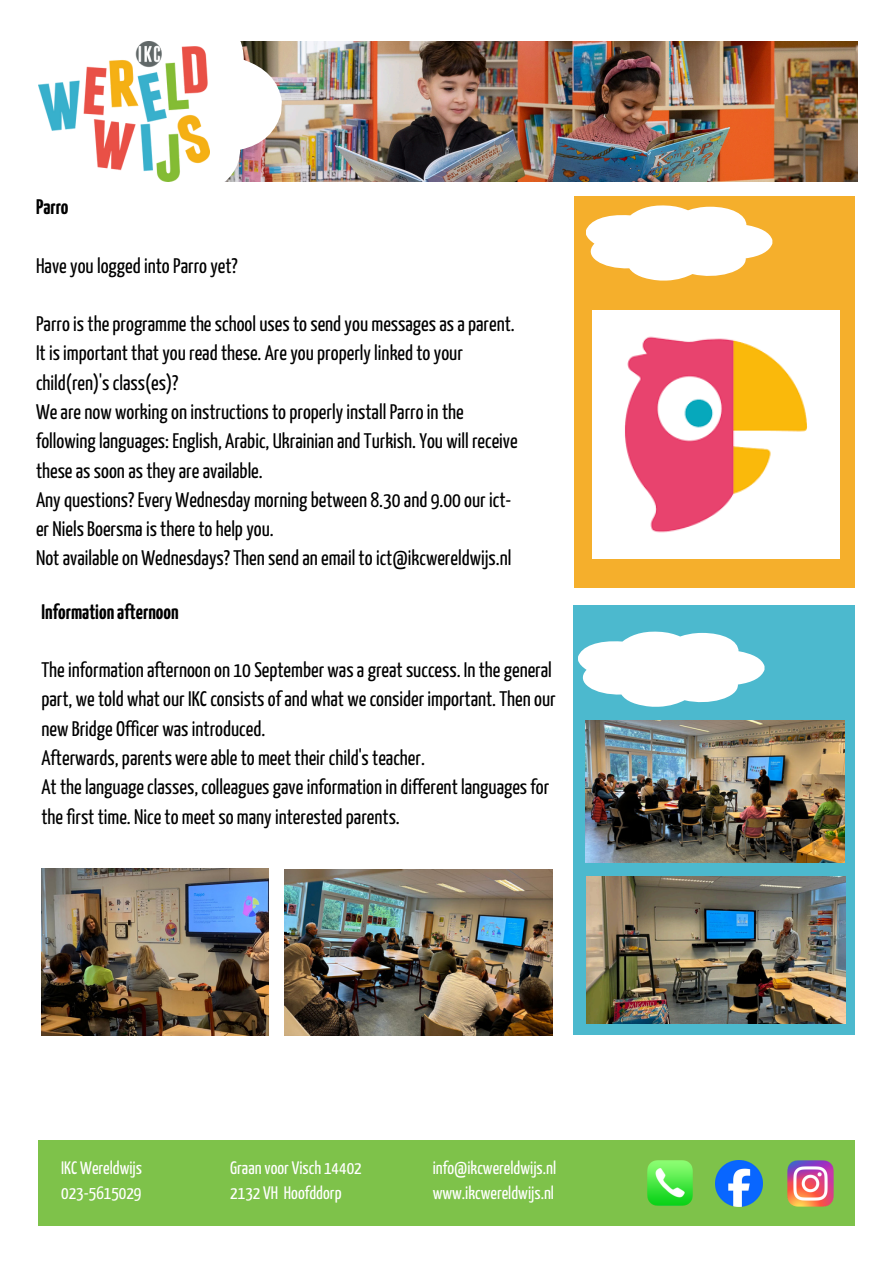
<style>
.page{position:relative;width:894px;height:1264px;background:#fff}
.page>*{position:absolute;margin:0;border:0;box-sizing:border-box;transform-origin:0 0}
.t1{font:21px/29.2px "Yanone Kaffeesatz";color:#000}
.t2{font:700 21px "Yanone Kaffeesatz";color:#000}
.t3{font:18px "Yanone Kaffeesatz";color:#fff}
</style>
<div class="page">
<div style="left:574px;top:196px;width:280px;height:391px;background:#f5af2c"></div>
<svg style="left:586px;top:205px;width:186px;height:75px"></svg>
<img style="left:282px;top:42px;width:574px;height:139px">
<img style="left:38px;top:41px;width:244px;height:141px">
<div style="left:39px;top:1140px;width:815px;height:85px;background:#7ec24a"></div>
<div style="left:573px;top:605px;width:281px;height:430px;background:#4cb9ce"></div>
<img style="left:715px;top:1160px;width:46px;height:46px">
<img style="left:787px;top:1160px;width:46px;height:46px">
<img style="left:647px;top:1160px;width:46px;height:46px">
<img style="left:39px;top:42px;width:171px;height:139px">
<img style="left:592px;top:310px;width:247px;height:248px">
<img style="left:41px;top:868px;width:228px;height:167px">
<img style="left:284px;top:870px;width:268px;height:165px">
<img style="left:585px;top:720px;width:259px;height:143px">
<img style="left:586px;top:876px;width:259px;height:147px">
<svg style="left:578px;top:631px;width:186px;height:75px"></svg>
<p class="t2" style="left:36px;top:199px;width:34px">Parro</p>
<p class="t1" style="left:36px;top:252px;width:203px">Have you logged into Parro yet?</p>
<p class="t1" style="left:36px;top:311px;width:483px">Parro is the programme the school uses to send you messages as a parent.<br>It is important that you read these. Are you properly linked to your child(ren)'s class(es)?<br>We are now working on instructions to properly install Parro in the following languages: English, Arabic, Ukrainian and Turkish. You will receive these as soon as they are available.<br>Any questions? Every Wednesday morning between 8.30 and 9.00 our ict&shy;er Niels Boersma is there to help you.<br>Not available on Wednesdays? Then send an email to ict@ikcwereldwijs.nl</p>
<p class="t2" style="left:41px;top:603px;width:139px">Informationafternoon</p>
<p class="t1" style="left:41px;top:657px;width:515px">The information afternoon on 10 September was a great success. In the general part, we told what our IKC consists ofand what we consider important. Then our new Bridge Officer was introduced.<br>Afterwards, parents were able to meet their child's teacher.<br>At the language classes, colleagues gave information in different languages for the first time. Nice to meet so many interested parents.</p>
<p class="t3" style="left:61px;top:1161px;width:82px">IKC Wereldwijs</p>
<p class="t3" style="left:61px;top:1185px;width:82px">023-5615029</p>
<p class="t3" style="left:230px;top:1161px;width:133px">Graan voor Visch 14402</p>
<p class="t3" style="left:230px;top:1185px;width:113px">2132 VH Hoofddorp</p>
<h1 class="t3" style="left:432px;top:1161px;width:125px">info@ikcwereldwijs.nl</h1>
<p class="t3" style="left:432px;top:1185px;width:123px">www.ikcwereldwijs.nl</p>
</div>
